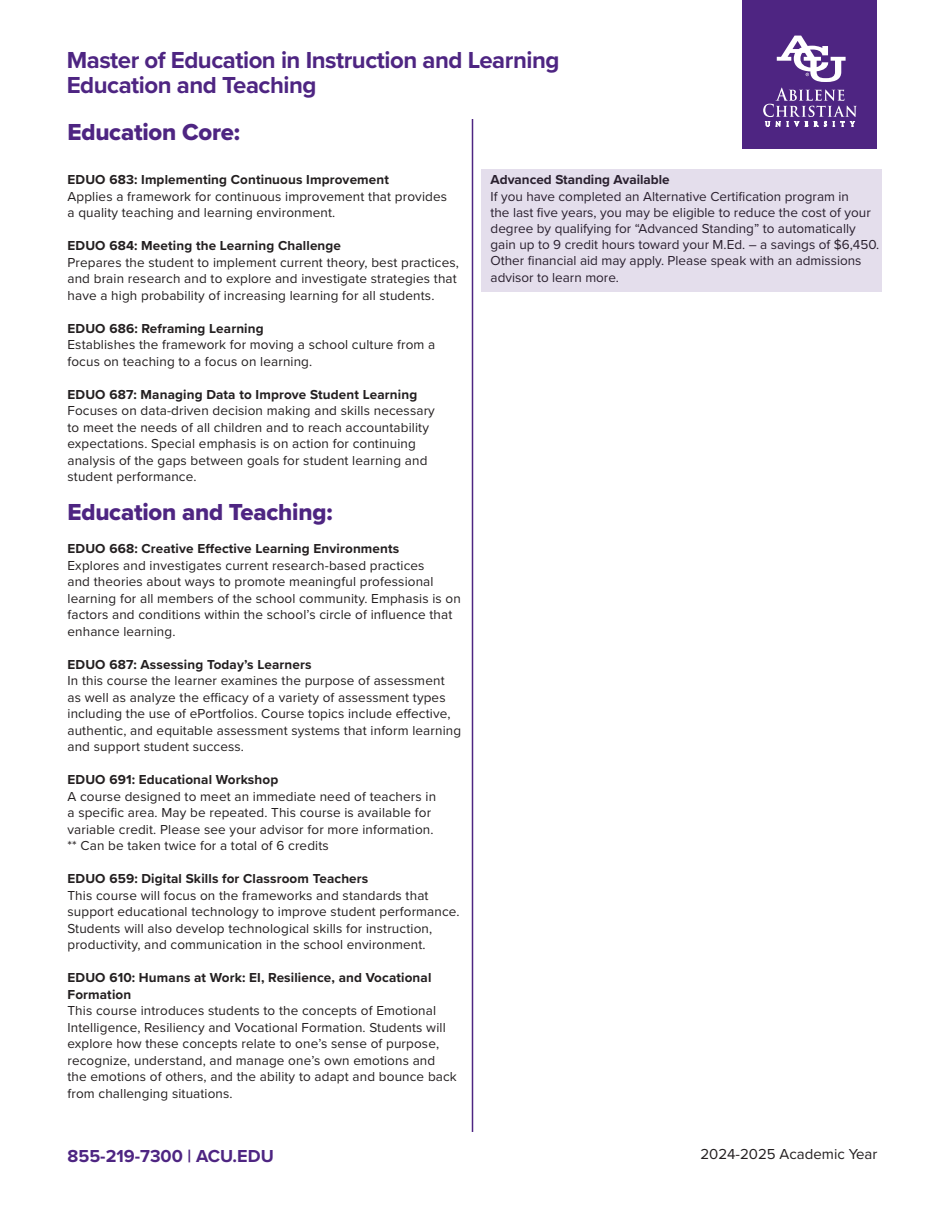
<style>
.page{position:relative;width:945px;height:1215px;background:#fff}
.page>*{position:absolute;margin:0;border:0;box-sizing:border-box;transform-origin:0 0}
.t1{font:700 24px "Proxima Nova";letter-spacing:-.02em;color:#4e2582}
.t2{font:24px "Proxima Nova Extrabld";letter-spacing:-.01em;color:#4e2582}
.t3{font:700 18px "Proxima Nova";color:#4e2582}
.t4{font:15px "Proxima Nova";color:#231f20}
.t5{font:13.5px/16.5px "Proxima Nova";letter-spacing:.01em;color:#231f20}
.t6{font:700 13.5px/16.5px "Proxima Nova";letter-spacing:.01em;color:#231f20}
.s1{font-weight:700}
</style>
<div class="page">
<div style="left:742px;top:0;width:136px;height:148px;background:#4e2582"></div>
<svg style="left:763px;top:88px;width:94px;height:38px"></svg>
<svg style="left:777px;top:36px;width:69px;height:46px"></svg>
<hr style="left:472px;top:119px;width:1px;height:1013px;background:#4e2582">
<div style="left:482px;top:169px;width:400px;height:123px;background:#e4deec"></div>
<p class="t1" style="left:67px;top:42px;width:494px">Master of Education in Instruction and Learning</p>
<p class="t1" style="left:67px;top:67px;width:251px">Education and Teaching</p>
<p class="t2" style="left:68px;top:115px;width:174px">Education Core:</p>
<p class="t6" style="left:68px;top:171px;width:323px">EDUO 683: Implementing Continuous Improvement</p>
<p class="t5" style="left:68px;top:188px;width:381px">Applies a framework for continuous improvement that provides</p>
<p class="t5" style="left:68px;top:204px;width:269px">a quality teaching and learning environment.</p>
<p class="t6" style="left:68px;top:237px;width:275px">EDUO 684: Meeting the Learning Challenge</p>
<p class="t5" style="left:68px;top:254px;width:393px">Prepares the student to implement current theory, best practices, and brain research and to explore and investigate strategies that have a high probability of increasing learning for all students.</p>
<p class="t5" style="left:68px;top:320px;width:369px"><span class="s1">EDUO 686: Reframing Learning<br></span>Establishes the framework for moving a school culture from a focus on teaching to a focus on learning.</p>
<p class="t6" style="left:68px;top:386px;width:351px">EDUO 687: Managing Data to Improve Student Learning</p>
<p class="t5" style="left:68px;top:402px;width:369px">Focuses on data-driven decision making and skills necessary to meet the needs of all children and to reach accountability expectations. Special emphasis is on action for continuing analysis of the gaps between goals for student learning and student performance.</p>
<p class="t2" style="left:68px;top:494px;width:267px">Education and Teaching:</p>
<p class="t6" style="left:68px;top:540px;width:333px">EDUO 668: Creative Effective Learning Environments</p>
<p class="t5" style="left:68px;top:557px;width:395px">Explores and investigates current research-based practices<br>and theories about ways to promote meaningful professional learning for all members of the school community. Emphasis is on factors and conditions within the school’s circle of influence that enhance learning.</p>
<p class="t6" style="left:68px;top:656px;width:246px">EDUO 687: Assessing Today’s Learners</p>
<p class="t5" style="left:68px;top:672px;width:395px">In this course the learner examines the purpose of assessment as well as analyze the efficacy of a variety of assessment types including the use of ePortfolios. Course topics include effective, authentic, and equitable assessment systems that inform learning and support student success.</p>
<p class="t6" style="left:68px;top:771px;width:212px">EDUO 691: Educational Workshop</p>
<p class="t5" style="left:68px;top:788px;width:370px">A course designed to meet an immediate need of teachers in a specific area. May be repeated. This course is available for variable credit. Please see your advisor for more information.</p>
<p class="t5" style="left:68px;top:837px;width:263px">** Can be taken twice for a total of 6 credits</p>
<p class="t6" style="left:68px;top:870px;width:302px">EDUO 659: Digital Skills for Classroom Teachers</p>
<p class="t5" style="left:68px;top:887px;width:394px">This course will focus on the frameworks and standards that support educational technology to improve student performance.<br>Students will also develop technological skills for instruction, productivity, and communication in the school environment.</p>
<p class="t6" style="left:68px;top:969px;width:365px">EDUO 610: Humans at Work: EI, Resilience, and Vocational<br>Formation</p>
<p class="t5" style="left:68px;top:1002px;width:391px">This course introduces students to the concepts of Emotional Intelligence, Resiliency and Vocational Formation. Students will explore how these concepts relate to one’s sense of purpose, recognize, understand, and manage one’s own emotions and the emotions of others, and the ability to adapt and bounce back from challenging situations.</p>
<p class="t6" style="left:491px;top:171px;width:181px">Advanced Standing Available</p>
<p class="t5" style="left:491px;top:187px;width:390px">If you have completed an Alternative Certification program in<br>the last five years, you may be eligible to reduce the cost of your degree by qualifying for “Advanced Standing” to automatically gain up to 9 credit hours toward your M.Ed. – a savings of $6,450.<br>Other financial aid may apply. Please speak with an admissions advisor to learn more.</p>
<h2 class="t3" style="left:68px;top:1142px;width:208px">855-219-7300 | ACU.EDU</h2>
<p class="t4" style="left:700px;top:1143px;width:179px">2024-2025 Academic Year</p>
</div>
